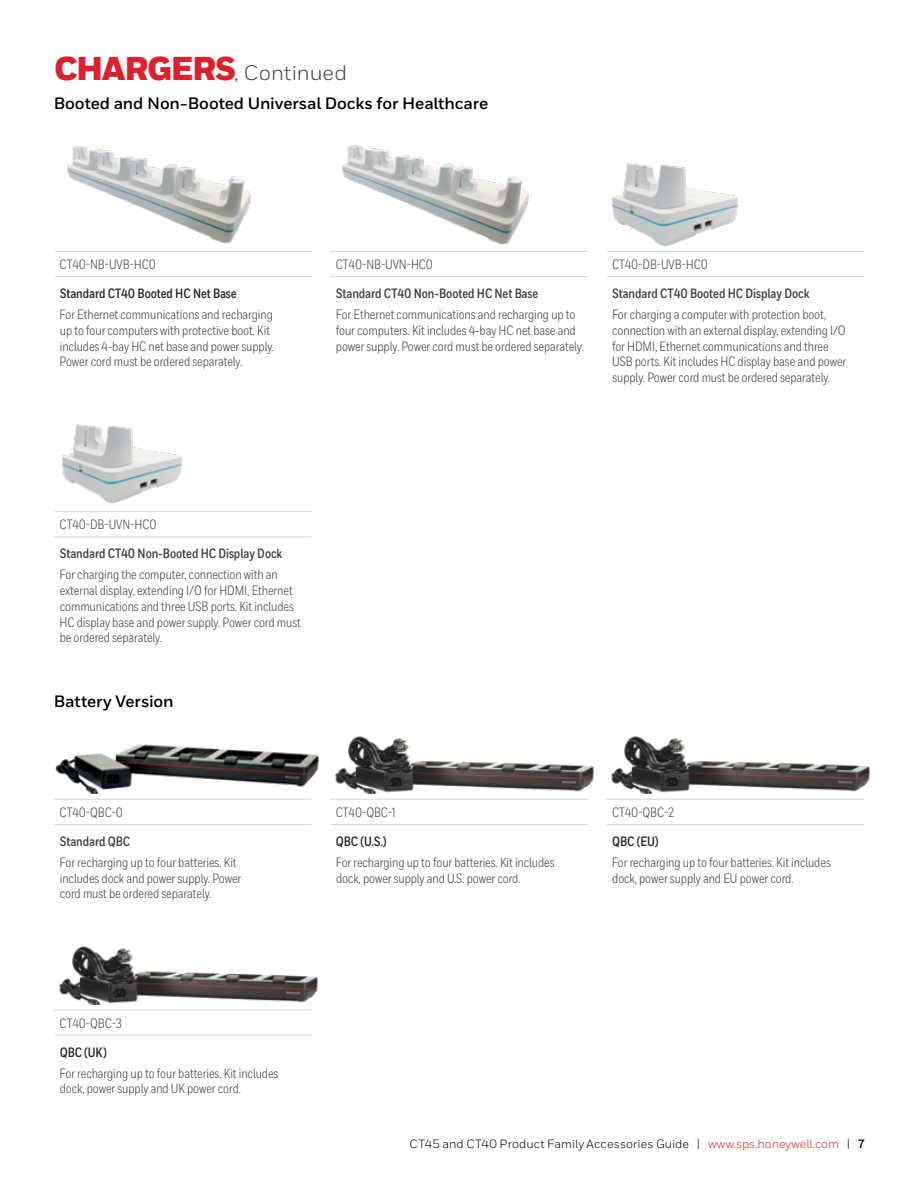
<style>
.page{position:relative;width:918px;height:1188px;background:#fff}
.page>*{position:absolute;margin:0;border:0;box-sizing:border-box;transform-origin:0 0}
.t1{font:21px "Honeywell Sans";color:#414042}
.t2{font:700 16.5px "Honeywell Sans";letter-spacing:-.01em;color:#000}
.t3{font:13.5px/15.8px "Honeywell Cond";letter-spacing:-.005em;color:#414042}
.t4{font:700 13.5px "Honeywell Cond";letter-spacing:-.005em;color:#414042}
.t5{font:700 13.5px "Honeywell Cond";letter-spacing:-.005em;color:#292829}
.t6{font:12px "Honeywell Sans";color:#000}
.s1{font-weight:900;font-size:33px;color:#dc202e}
.s2{color:#dc202e}
.s3{font-weight:700}
</style>
<div class="page">
<hr style="left:54px;top:251px;width:258px;height:1px;background:#d5d7d8">
<hr style="left:330px;top:251px;width:258px;height:1px;background:#d5d7d8">
<hr style="left:606px;top:251px;width:258px;height:1px;background:#d5d7d8">
<hr style="left:54px;top:276px;width:258px;height:1px;background:#d5d7d8">
<hr style="left:330px;top:276px;width:258px;height:1px;background:#d5d7d8">
<hr style="left:606px;top:276px;width:258px;height:1px;background:#d5d7d8">
<img style="left:67px;top:146px;width:184px;height:97px">
<img style="left:342px;top:145px;width:187px;height:99px">
<img style="left:612px;top:164px;width:126px;height:82px">
<hr style="left:54px;top:511px;width:258px;height:1px;background:#d5d7d8">
<hr style="left:54px;top:536px;width:258px;height:1px;background:#d5d7d8">
<img style="left:62px;top:424px;width:120px;height:80px">
<hr style="left:54px;top:799px;width:258px;height:1px;background:#d5d7d8">
<hr style="left:330px;top:799px;width:258px;height:1px;background:#d5d7d8">
<hr style="left:606px;top:799px;width:258px;height:1px;background:#d5d7d8">
<hr style="left:54px;top:824px;width:258px;height:1px;background:#d5d7d8">
<hr style="left:330px;top:824px;width:258px;height:1px;background:#d5d7d8">
<hr style="left:606px;top:824px;width:258px;height:1px;background:#d5d7d8">
<img style="left:55px;top:744px;width:264px;height:50px">
<img style="left:334px;top:736px;width:260px;height:58px">
<img style="left:610px;top:736px;width:260px;height:58px">
<hr style="left:54px;top:1010px;width:258px;height:1px;background:#d5d7d8">
<hr style="left:54px;top:1035px;width:258px;height:1px;background:#d5d7d8">
<img style="left:58px;top:946px;width:260px;height:59px">
<h1 class="t1" style="left:54px;top:60px;width:294px"><span class="s1">CHARGERS</span>, Continued</h1>
<p class="t2" style="left:54px;top:93px;width:436px">Booted and Non-Booted Universal Docks for Healthcare</p>
<p class="t3" style="left:60px;top:257px;width:98px">CT40-NB-UVB-HC0</p>
<p class="t3" style="left:336px;top:257px;width:99px">CT40-NB-UVN-HC0</p>
<p class="t3" style="left:612px;top:257px;width:97px">CT40-DB-UVB-HC0</p>
<p class="t5" style="left:60px;top:285px;width:178px">Standard CT40 Booted HC Net Base</p>
<p class="t3" style="left:60px;top:307px;width:216px">For Ethernet communications and recharging up to four computers with protective boot. Kit includes 4-bay HC net base and power supply.<br>Power cord must be ordered separately.</p>
<p class="t4" style="left:336px;top:285px;width:204px">Standard CT40 Non-Booted HC Net Base</p>
<p class="t3" style="left:336px;top:307px;width:249px">For Ethernet communications and recharging up to four computers. Kit includes 4-bay HC net base and power supply. Power cord must be ordered separately.</p>
<p class="t4" style="left:612px;top:285px;width:199px">Standard CT40 Booted HC Display Dock</p>
<p class="t3" style="left:612px;top:307px;width:236px">For charging a computer with protection boot, connection with an external display, extending I/O for HDMI, Ethernet communications and three USB ports. Kit includes HC display base and power supply. Power cord must be ordered separately.</p>
<p class="t3" style="left:60px;top:517px;width:98px">CT40-DB-UVN-HC0</p>
<p class="t4" style="left:60px;top:545px;width:224px">Standard CT40 Non-Booted HC Display Dock</p>
<p class="t3" style="left:60px;top:567px;width:243px">For charging the computer, connection with an external display, extending I/O for HDMI, Ethernet communications and three USB ports. Kit includes HC display base and power supply. Power cord must be ordered separately.</p>
<p class="t2" style="left:54px;top:691px;width:121px">Battery Version</p>
<p class="t3" style="left:60px;top:805px;width:65px">CT40-QBC-0</p>
<p class="t3" style="left:336px;top:805px;width:61px">CT40-QBC-1</p>
<p class="t3" style="left:612px;top:805px;width:64px">CT40-QBC-2</p>
<p class="t4" style="left:60px;top:833px;width:71px">Standard QBC</p>
<p class="t3" style="left:60px;top:854px;width:183px">For recharging up to four batteries. Kit includes dock and power supply. Power cord must be ordered separately.</p>
<p class="t5" style="left:336px;top:833px;width:52px">QBC (U.S.)</p>
<p class="t3" style="left:336px;top:855px;width:220px">For recharging up to four batteries. Kit includes dock, power supply and U.S. power cord.</p>
<p class="t5" style="left:612px;top:833px;width:48px">QBC (EU)</p>
<p class="t3" style="left:612px;top:855px;width:220px">For recharging up to four batteries. Kit includes dock, power supply and EU power cord.</p>
<p class="t3" style="left:60px;top:1015px;width:64px">CT40-QBC-3</p>
<p class="t5" style="left:60px;top:1044px;width:49px">QBC (UK)</p>
<p class="t3" style="left:60px;top:1065px;width:220px">For recharging up to four batteries. Kit includes dock, power supply and UK power cord.</p>
<p class="t6" style="left:410px;top:1136px;width:456px">CT45 and CT40 Product Family Accessories Guide | <span class="s2">www.sps.honeywell.com</span> | <span class="s3">7</span></p>
</div>
